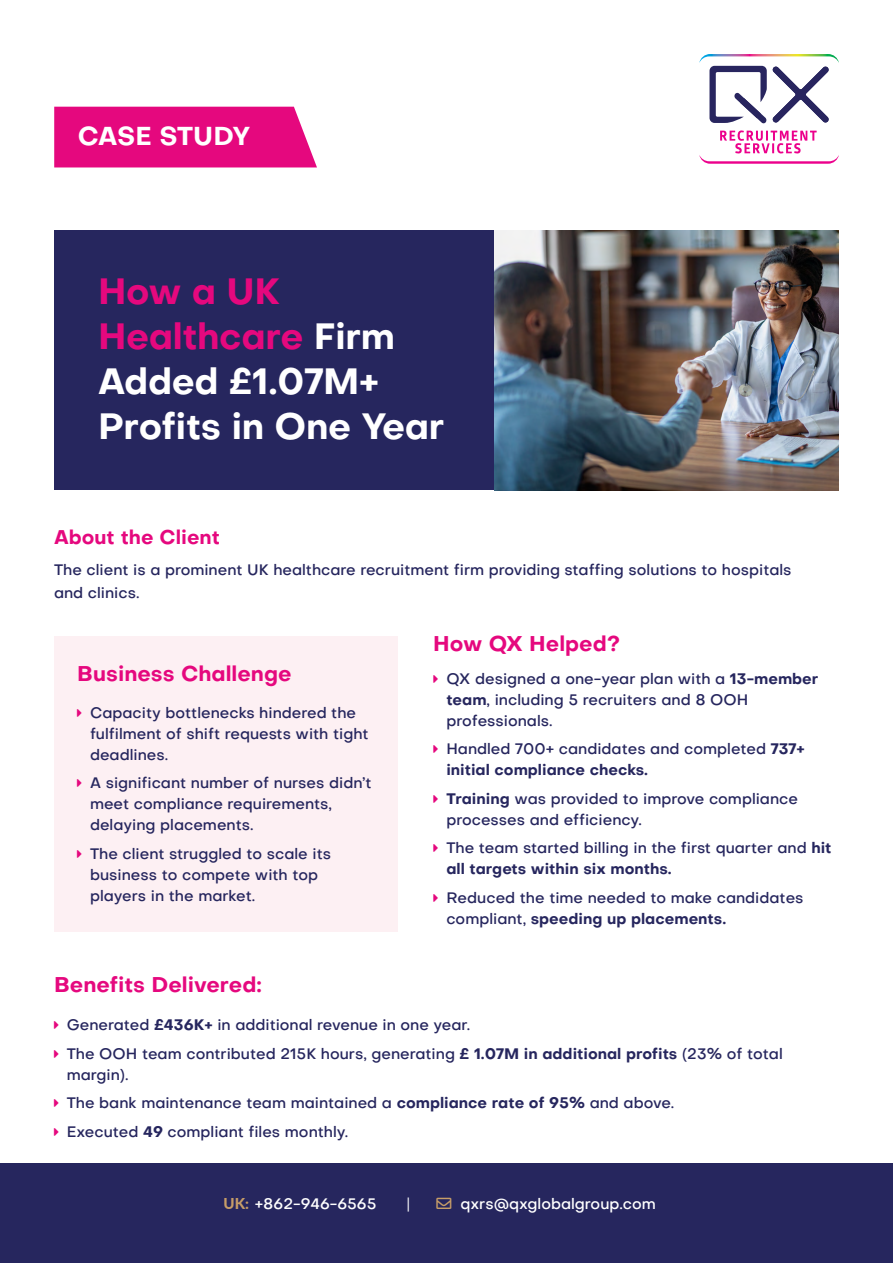
<style>
.page{position:relative;width:893px;height:1263px;background:#fff}
.page>*{position:absolute;margin:0;border:0;box-sizing:border-box;transform-origin:0 0}
.t1{font:700 36px/45px "Objective";letter-spacing:-.01em;color:#fff}
.t2{font:700 25.5px "Objective";letter-spacing:-.02em;color:#fff}
.t3{font:700 21px "Objective";color:#e5087e}
.t4{font:700 19.5px "Objective";color:#e5087e}
.t5{font:500 15px/21px "Objective";color:#26265e}
.t6{font:500 15px "Objective";color:#fff}
.t7{font:15px "Lato";color:#fff}
.s1{color:#e5087e}
.s2{font-weight:700}
.s3{font-family:"Lato";font-weight:800;color:#c79d68}
.s4{color:#c79d68}
</style>
<div class="page">
<div style="left:54px;top:636px;width:343px;height:296px;background:#fdf0f3"></div>
<div style="left:54px;top:107px;width:263px;height:60px;background:#e5087e"></div>
<div style="left:54px;top:231px;width:441px;height:259px;background:#26265e"></div>
<img style="left:495px;top:231px;width:344px;height:259px">
<svg style="left:699px;top:54px;width:140px;height:70px"></svg>
<svg style="left:699px;top:130px;width:140px;height:34px"></svg>
<div style="left:0;top:1163px;width:893px;height:100px;background:#26265e"></div>
<h2 class="t2" style="left:78px;top:117px;width:174px">CASE STUDY</h2>
<h1 class="t1" style="left:98px;top:269px;width:348px"><span class="s1">How a UK<br>Healthcare</span> Firm<br>Added £1.07M+<br>Profits in One Year</h1>
<h3 class="t4" style="left:54px;top:523px;width:167px">About the Client</h3>
<p class="t5" style="left:54px;top:558px;width:739px;line-height:22.5px">The client is a prominent UK healthcare recruitment firm providing staffing solutions to hospitals and clinics.</p>
<h3 class="t3" style="left:77px;top:658px;width:216px">Business Challenge</h3>
<p class="t5" style="left:90px;top:702px;width:280px">Capacity bottlenecks hindered the fulfilment of shift requests with tight deadlines.</p>
<p class="t5" style="left:90px;top:772px;width:283px">A significant number of nurses didn’t meet compliance requirements, delaying placements.</p>
<p class="t5" style="left:90px;top:843px;width:243px">The client struggled to scale its business to compete with top players in the market.</p>
<h3 class="t3" style="left:433px;top:629px;width:188px">How QX Helped?</h3>
<p class="t5" style="left:446px;top:668px;width:373px">QX designed a one-year plan with a <span class="s2">13-member team</span>, including 5 recruiters and 8 OOH professionals.</p>
<p class="t5" style="left:446px;top:738px;width:360px">Handled 700+ candidates and completed <span class="s2">737+ initial compliance checks.</span></p>
<p class="t5" style="left:446px;top:788px;width:353px"><span class="s2">Training</span> was provided to improve compliance processes and efficiency.</p>
<p class="t5" style="left:446px;top:837px;width:387px">The team started billing in the first quarter and <span class="s2">hit all targets within six months.</span></p>
<p class="t5" style="left:446px;top:887px;width:359px">Reduced the time needed to make candidates compliant, <span class="s2">speeding up placements.</span></p>
<h3 class="t3" style="left:54px;top:969px;width:209px">Benefits Delivered:</h3>
<p class="t5" style="left:67px;top:1010px;width:717px;line-height:28.5px">Generated <span class="s2">£436K+</span> in additional revenue in one year.<br>The OOH team contributed 215K hours, generating <span class="s2">£ 1.07M in additional profits</span> (23% of total</p>
<p class="t5" style="left:67px;top:1060px;width:609px;line-height:28.5px">margin).<br>The bank maintenance team maintained a <span class="s2">compliance rate of 95%</span> and above.<br>Executed <span class="s2">49</span> compliant files monthly.</p>
<p class="t6" style="left:223px;top:1193px;width:154px"><span class="s3">UK:</span> +862-946-6565</p>
<p class="t7" style="left:406px;top:1195px;width:6px">|</p>
<p class="t6" style="left:437px;top:1193px;width:221px"><span class="s4">→</span> qxrs@qxglobalgroup.com</p>
</div>
